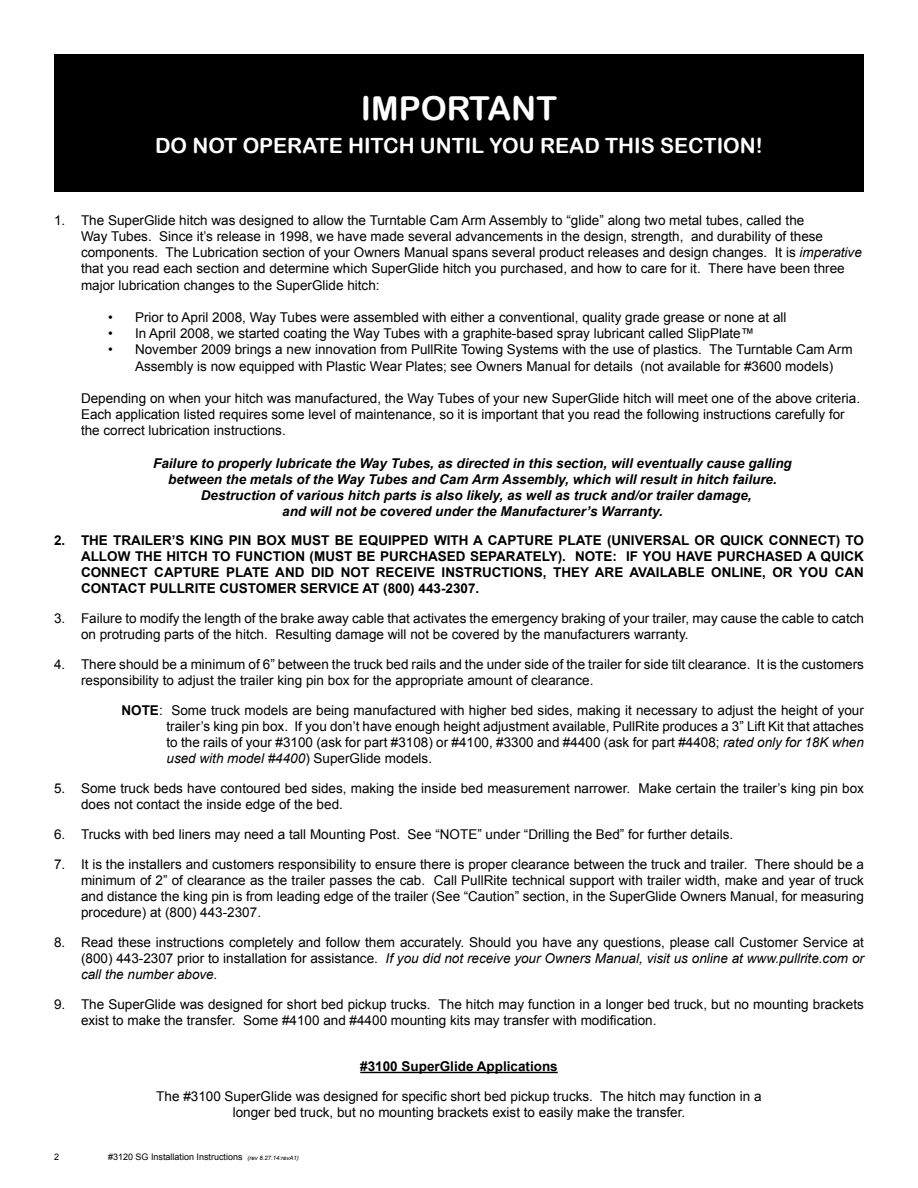
<style>
.page{position:relative;width:918px;height:1188px;background:#fff}
.page>*{position:absolute;margin:0;border:0;box-sizing:border-box;transform-origin:0 0}
.t1{font:33px "Arial Rounded MT Bold";color:#fff}
.t2{font:21px "Arial Rounded MT Bold";color:#fff}
.t3{font:13.5px/16.2px "Arial";color:#000}
.t4{font:700 13.5px/16.2px "Arial";color:#000;text-align:justify}
.t5{font:italic 700 13.5px/16.2px "Arial";color:#000;text-align:center}
.t6{font:9px "Arial";color:#000}
.s1{font-style:italic}
.s2{font-weight:700}
.s3{font-style:italic;font-size:6px}
</style>
<div class="page">
<div style="left:55px;top:55px;width:808px;height:136px;background:#000"></div>
<div style="left:54px;top:54px;width:810px;height:138px;border:2px solid #000"></div>
<hr style="left:360px;top:1072px;width:198px;height:1px;background:#000">
<h1 class="t1" style="left:361px;top:89px;width:198px">IMPORTANT</h1>
<h2 class="t2" style="left:155px;top:133px;width:609px">DO NOT OPERATE HITCH UNTIL YOU READ THIS SECTION!</h2>
<p class="t3" style="left:81px;top:212px;width:782px;text-indent:-27px">1. The SuperGlide hitch was designed to allow the Turntable Cam Arm Assembly to “glide” along two metal tubes, called the<br>Way Tubes. Since it’s release in 1998, we have made several advancements in the design, strength, and durability of these components. The Lubrication section of your Owners Manual spans several product releases and design changes. It is <span class="s1">imperative </span>that you read each section and determine which SuperGlide hitch you purchased, and how to care for it. There have been three major lubrication changes to the SuperGlide hitch:</p>
<p class="t3" style="left:108px;top:309px;width:680px">• Prior to April 2008, Way Tubes were assembled with either a conventional, quality grade grease or none at all</p>
<p class="t3" style="left:108px;top:325px;width:648px">• In April 2008, we started coating the Way Tubes with a graphite-based spray lubricant called SlipPlate™</p>
<p class="t3" style="left:108px;top:342px;width:746px;text-align:center">• November 2009 brings a new innovation from PullRite Towing Systems with the use of plastics. The Turntable Cam Arm<br>Assembly is now equipped with Plastic Wear Plates; see Owners Manual for details (not available for #3600 models)</p>
<p class="t3" style="left:81px;top:390px;width:781px">Depending on when your hitch was manufactured, the Way Tubes of your new SuperGlide hitch will meet one of the above criteria.<br>Each application listed requires some level of maintenance, so it is important that you read the following instructions carefully for the correct lubrication instructions.</p>
<p class="t5" style="left:153px;top:455px;width:640px">Failure to properly lubricate the Way Tubes, as directed in this section, will eventually cause galling between the metals of the Way Tubes and Cam Arm Assembly, which will result in hitch failure.<br>Destruction of various hitch parts is also likely, as well as truck and/or trailer damage,<br>and will not be covered under the Manufacturer’s Warranty.</p>
<p class="t4" style="left:81px;top:532px;width:785px;text-indent:-27px">2. THE TRAILER’S KING PIN BOX MUST BE EQUIPPED WITH A CAPTURE PLATE (UNIVERSAL OR QUICK CONNECT) TO ALLOW THE HITCH TO FUNCTION (MUST BE PURCHASED SEPARATELY). NOTE: IF YOU HAVE PURCHASED A QUICK CONNECT CAPTURE PLATE AND DID NOT RECEIVE INSTRUCTIONS, THEY ARE AVAILABLE ONLINE, OR YOU CAN CONTACT PULLRITE CUSTOMER SERVICE AT (800) 443-2307.</p>
<p class="t3" style="left:81px;top:610px;width:785px;text-indent:-27px">3. Failure to modify the length of the brake away cable that activates the emergency braking of your trailer, may cause the cable to catch on protruding parts of the hitch. Resulting damage will not be covered by the manufacturers warranty.</p>
<p class="t3" style="left:81px;top:656px;width:785px;text-indent:-27px">4. There should be a minimum of 6” between the truck bed rails and the under side of the trailer for side tilt clearance. It is the customers responsibility to adjust the trailer king pin box for the appropriate amount of clearance.</p>
<p class="t3" style="left:166px;top:702px;width:699px;text-align:justify;text-indent:-45px"><span class="s2">NOTE</span>: Some truck models are being manufactured with higher bed sides, making it necessary to adjust the height of your trailer’s king pin box. If you don’t have enough height adjustment available, PullRite produces a 3” Lift Kit that attaches to the rails of your #3100 (ask for part #3108) or #4100, #3300 and #4400 (ask for part #4408; <span class="s1">rated only for 18K when used with model #4400</span>) SuperGlide models.</p>
<p class="t3" style="left:81px;top:780px;width:784px;text-indent:-27px">5. Some truck beds have contoured bed sides, making the inside bed measurement narrower. Make certain the trailer’s king pin box does not contact the inside edge of the bed.</p>
<p class="t3" style="left:54px;top:826px;width:681px">6. Trucks with bed liners may need a tall Mounting Post. See “NOTE” under “Drilling the Bed” for further details.</p>
<p class="t3" style="left:81px;top:856px;width:785px;text-align:justify;text-indent:-27px">7. It is the installers and customers responsibility to ensure there is proper clearance between the truck and trailer. There should be a minimum of 2” of clearance as the trailer passes the cab. Call PullRite technical support with trailer width, make and year of truck and distance the king pin is from leading edge of the trailer (See “Caution” section, in the SuperGlide Owners Manual, for measuring procedure) at (800) 443-2307.</p>
<p class="t3" style="left:81px;top:934px;width:785px;text-align:justify;text-indent:-27px">8. Read these instructions completely and follow them accurately. Should you have any questions, please call Customer Service at (800) 443-2307 prior to installation for assistance. <span class="s1">If you did not receive your Owners Manual, visit us online at www.pullrite.com or call the number above.</span></p>
<p class="t3" style="left:81px;top:996px;width:784px;text-indent:-27px">9. The SuperGlide was designed for short bed pickup trucks. The hitch may function in a longer bed truck, but no mounting brackets exist to make the transfer. Some #4100 and #4400 mounting kits may transfer with modification.</p>
<p class="t4" style="left:360px;top:1059px;width:199px">#3100 SuperGlide Applications</p>
<p class="t3" style="left:156px;top:1088px;width:607px;text-align:center">The #3100 SuperGlide was designed for specific short bed pickup trucks. The hitch may function in a longer bed truck, but no mounting brackets exist to easily make the transfer.</p>
<p class="t6" style="left:54px;top:1151px;width:7px">2</p>
<p class="t6" style="left:108px;top:1151px;width:192px">#3120 SG Installation Instructions <span class="s3">(rev 8.27.14:revA1)</span></p>
</div>
